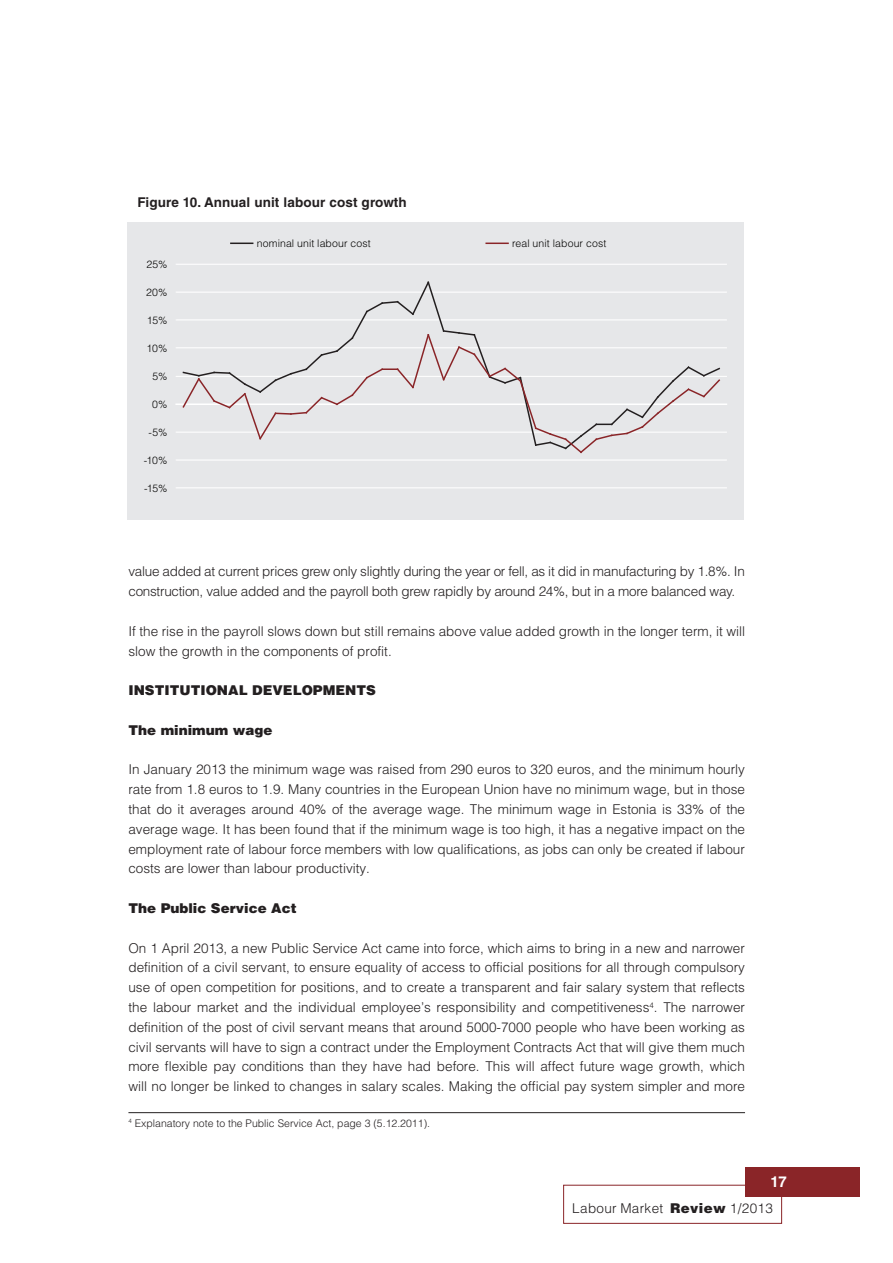
<style>
.page{position:relative;width:893px;height:1263px;background:#fff}
.page>*{position:absolute;margin:0;border:0;box-sizing:border-box;transform-origin:0 0}
.t1{font:700 15px "Helvetica LT Std";color:#fff}
.t2{font:300 13.5px/19.8px "Helvetica LT Std";color:#231f20;text-align:justify}
.t3{font:300 13.5px/19.8px "Helvetica LT Std";letter-spacing:-.02em;color:#231f20}
.Pealkiri_2{font:900 13.5px "Helvetica LT Std";color:#231f20}
.t4{font:700 13.5px "Helvetica LT Std";letter-spacing:.01em;color:#231f20}
.t5{font:300 13.5px "Helvetica LT Std";letter-spacing:.025em;color:#231f20}
.t6{font:300 10.5px "Helvetica LT Std";letter-spacing:.01em;color:#050504}
.joonealune_jooneta{font:300 10.5px "Helvetica LT Std";color:#231f20}
.s1{font-weight:900}
</style>
<div class="page">
<div style="left:745px;top:1167px;width:114px;height:30px;background:#8a2528"></div>
<div style="left:128px;top:222px;width:616px;height:297px;background:#e6e7e9"></div>
<hr style="left:176px;top:487px;width:550px;height:1px;background:#fff">
<hr style="left:176px;top:460px;width:550px;height:1px;background:#fff">
<hr style="left:176px;top:432px;width:550px;height:1px;background:#fff">
<hr style="left:176px;top:376px;width:550px;height:1px;background:#fff">
<hr style="left:176px;top:347px;width:550px;height:1px;background:#fff">
<hr style="left:176px;top:320px;width:550px;height:1px;background:#fff">
<hr style="left:176px;top:292px;width:550px;height:1px;background:#fff">
<hr style="left:176px;top:264px;width:550px;height:1px;background:#fff">
<hr style="left:176px;top:403px;width:550px;height:2px;background:#fff">
<svg style="left:181px;top:281px;width:540px;height:173px"></svg>
<svg style="left:231px;top:243px;width:22px;height:1px"></svg>
<svg style="left:486px;top:243px;width:22px;height:1px"></svg>
<hr style="left:128px;top:1112px;width:617px;height:1px;background:#231f20">
<p class="t4" style="left:138px;top:194px;width:271px">Figure 10. Annual unit labour cost growth</p>
<p class="t6" style="left:147px;top:258px;width:23px">25%</p>
<p class="t6" style="left:146px;top:286px;width:23px">20%</p>
<p class="t6" style="left:147px;top:314px;width:22px">15%</p>
<p class="t6" style="left:147px;top:341px;width:23px">10%</p>
<p class="t6" style="left:153px;top:370px;width:17px">5%</p>
<p class="t6" style="left:152px;top:398px;width:17px">0%</p>
<p class="t6" style="left:149px;top:426px;width:21px">-5%</p>
<p class="t6" style="left:144px;top:454px;width:25px">-10%</p>
<p class="t6" style="left:144px;top:481px;width:25px">-15%</p>
<p class="t6" style="left:257px;top:237px;width:116px">nominal unit labour cost</p>
<p class="t6" style="left:512px;top:237px;width:96px">real unit labour cost</p>
<p class="t3" style="left:128px;top:561px;width:618px">value added at current prices grew only slightly during the year or fell, as it did in manufacturing by 1.8%. In construction, value added and the payroll both grew rapidly by around 24%, but in a more balanced way.</p>
<p class="t2" style="left:128px;top:621px;width:618px">If the rise in the payroll slows down but still remains above value added growth in the longer term, it will slow the growth in the components of profit.</p>
<p class="Pealkiri_2" style="left:128px;top:681px;width:249px">INSTITUTIONAL DEVELOPMENTS</p>
<p class="Pealkiri_2" style="left:128px;top:721px;width:146px">The minimum wage</p>
<p class="t2" style="left:128px;top:759px;width:618px">In January 2013 the minimum wage was raised from 290 euros to 320 euros, and the minimum hourly rate from 1.8 euros to 1.9. Many countries in the European Union have no minimum wage, but in those that do it averages around 40% of the average wage. The minimum wage in Estonia is 33% of the average wage. It has been found that if the minimum wage is too high, it has a negative impact on the employment rate of labour force members with low qualifications, as jobs can only be created if labour costs are lower than labour productivity.</p>
<p class="Pealkiri_2" style="left:128px;top:899px;width:170px">The Public Service Act</p>
<p class="t2" style="left:128px;top:938px;width:618px">On 1 April 2013, a new Public Service Act came into force, which aims to bring in a new and narrower definition of a civil servant, to ensure equality of access to official positions for all through compulsory use of open competition for positions, and to create a transparent and fair salary system that reflects the labour market and the individual employee’s responsibility and competitiveness<sup>4</sup>. The narrower definition of the post of civil servant means that around 5000-7000 people who have been working as civil servants will have to sign a contract under the Employment Contracts Act that will give them much more flexible pay conditions than they have had before. This will affect future wage growth, which will no longer be linked to changes in salary scales. Making the official pay system simpler and more</p>
<p class="joonealune_jooneta" style="left:128px;top:1116px;width:303px"><sup>4</sup> Explanatory note to the Public Service Act, page 3 (5.12.2011).</p>
<p class="t1" style="left:770px;top:1173px;width:18px">17</p>
<p class="t5" style="left:572px;top:1200px;width:202px">Labour Market <span class="s1">Review</span> 1/2013</p>
</div>
